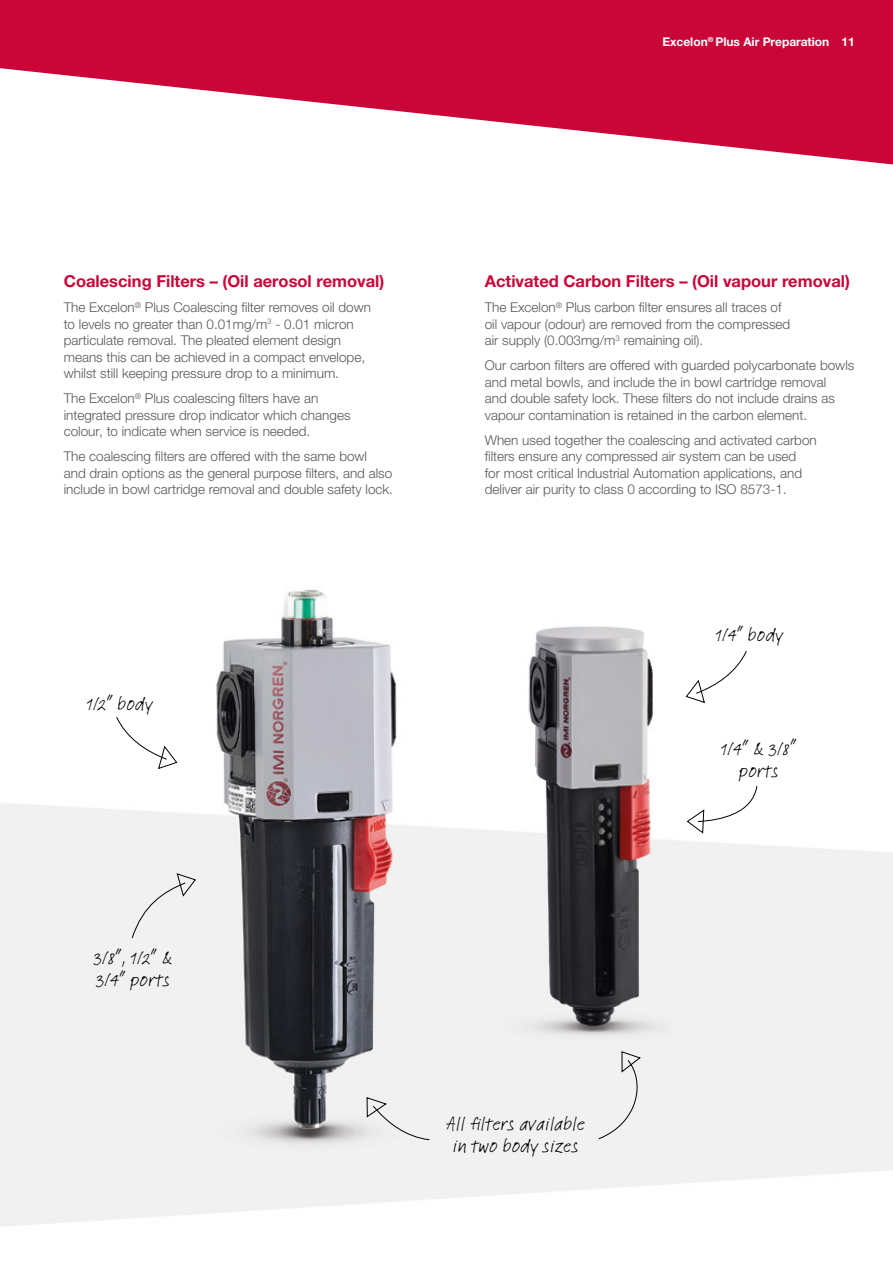
<style>
.page{position:relative;width:893px;height:1263px;background:#fff}
.page>*{position:absolute;margin:0;border:0;box-sizing:border-box;transform-origin:0 0}
.t1{font:19.5px/22.5px "Feltpen LTCE";color:#000;text-align:center}
.t2{font:700 16.5px "Helvetica Neue LTW1 G";color:#ca0538}
.t3{font:300 13.5px/16.5px "Helvetica Neue LTW1 G";color:#575756}
.t4{font:700 12px "Helvetica Neue LTW1 G";color:#fff}
</style>
<div class="page">
<img style="left:1px;top:164px;width:892px;height:1063px">
<svg style="left:0;top:0;width:893px;height:164px;fill:#ca0538"></svg>
<img style="left:0;top:802px;width:1px;height:424px">
<svg style="left:115px;top:716px;width:63px;height:54px"></svg>
<div style="left:131px;top:872px;width:66px;height:67px;background:#f1f1f1"></div>
<svg style="left:685px;top:650px;width:63px;height:54px"></svg>
<svg style="left:686px;top:785px;width:72px;height:49px"></svg>
<svg style="left:598px;top:1050px;width:47px;height:90px"></svg>
<svg style="left:366px;top:1096px;width:64px;height:45px"></svg>
<p class="t4" style="left:662px;top:34px;width:194px">Excelon<sup>®</sup> Plus Air Preparation 11</p>
<p class="t2" style="left:64px;top:271px;width:322px">Coalescing Filters – (Oil aerosol removal)</p>
<p class="t3" style="left:64px;top:299px;width:309px">The Excelon<sup>®</sup> Plus Coalescing filter removes oil down to levels no greater than 0.01mg/m<sup>3</sup> - 0.01 micron particulate removal. The pleated element design means this can be achieved in a compact envelope, whilst still keeping pressure drop to a minimum.</p>
<p class="t3" style="left:64px;top:390px;width:288px">The Excelon<sup>®</sup> Plus coalescing filters have an integrated pressure drop indicator which changes colour, to indicate when service is needed.</p>
<p class="t3" style="left:64px;top:448px;width:331px">The coalescing filters are offered with the same bowl<br>and drain options as the general purpose filters, and also include in bowl cartridge removal and double safety lock.</p>
<h1 class="t1" style="left:86px;top:692px;width:68px">1/2” body</h1>
<p class="t2" style="left:485px;top:271px;width:367px">Activated Carbon Filters – (Oil vapour removal)</p>
<p class="t3" style="left:485px;top:299px;width:307px">The Excelon<sup>®</sup> Plus carbon filter ensures all traces of oil vapour (odour) are removed from the compressed air supply (0.003mg/m<sup>3</sup> remaining oil).</p>
<p class="t3" style="left:485px;top:357px;width:371px">Our carbon filters are offered with guarded polycarbonate bowls and metal bowls, and include the in bowl cartridge removal<br>and double safety lock. These filters do not include drains as vapour contamination is retained in the carbon element.</p>
<p class="t3" style="left:485px;top:432px;width:333px">When used together the coalescing and activated carbon filters ensure any compressed air system can be used<br>for most critical Industrial Automation applications, and deliver air purity to class 0 according to ISO 8573-1.</p>
<h1 class="t1" style="left:715px;top:623px;width:69px">1/4” body</h1>
<h1 class="t1" style="left:721px;top:737px;width:77px">1/4” &amp; 3/8” ports</h1>
<h1 class="t1" style="left:93px;top:946px;width:80px;text-align:left">3/8”, 1/2” &amp;<br>3/4” ports</h1>
<h1 class="t1" style="left:446px;top:1112px;width:140px">All filters available in two body sizes</h1>
</div>
